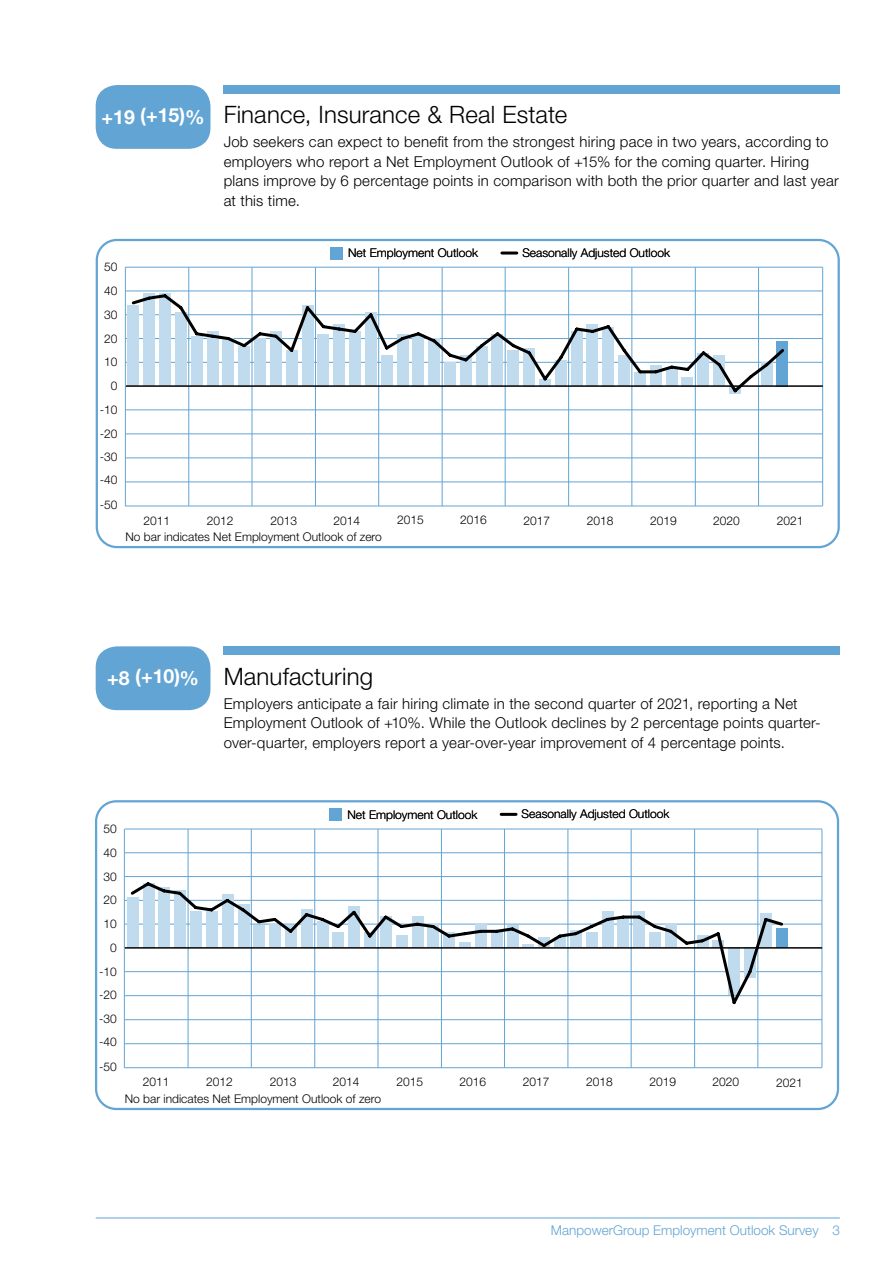
<style>
.page{position:relative;width:893px;height:1263px;background:#fff}
.page>*{position:absolute;margin:0;border:0;box-sizing:border-box;transform-origin:0 0}
.t1{font:300 24px "Helvetica Neue LT Std";letter-spacing:.005em;color:#000}
.t2{font:700 19.5px "Helvetica Neue LT Std";color:#fff}
.t3{font:300 15px/19.5px "Helvetica Neue LT Std";letter-spacing:.015em;color:#000}
.t4{font:300 13.5px "Helvetica Neue LT Std";color:#62a4d3}
.t5{font:300 12px/23.7px "Helvetica Neue LT Std";color:#000}
</style>
<div class="page">
<hr style="left:96px;top:1217px;width:744px;height:1px;background:#62a4d3">
<div style="left:224px;top:85px;width:616px;height:9px;background:#62a4d3"></div>
<div style="left:224px;top:646px;width:616px;height:9px;background:#62a4d3"></div>
<div style="left:96px;top:646px;width:114px;height:64px;background:#62a4d3;border-radius:21px"></div>
<div style="left:96px;top:85px;width:114px;height:64px;background:#62a4d3;border-radius:21px"></div>
<svg style="left:96px;top:239px;width:744px;height:309px"></svg>
<svg style="left:95px;top:800px;width:744px;height:310px"></svg>
<h2 class="t2" style="left:101px;top:103px;width:105px">+19 (+15)%</h2>
<p class="t5" style="left:104px;top:255px;width:15px">50</p>
<p class="t5" style="left:100px;top:279px;width:19px;text-align:right">40<br>30<br>20<br>10<br>0 -10 -20</p>
<p class="t5" style="left:100px;top:445px;width:19px;line-height:23px">-30 -40</p>
<p class="t5" style="left:100px;top:493px;width:19px">-50</p>
<h1 class="t1" style="left:224px;top:100px;width:345px">Finance, Insurance &amp; Real Estate</h1>
<p class="t3" style="left:224px;top:132px;width:617px">Job seekers can expect to benefit from the strongest hiring pace in two years, according to employers who report a Net Employment Outlook of +15% for the coming quarter. Hiring plans improve by 6 percentage points in comparison with both the prior quarter and last year at this time.</p>
<p class="t5" style="left:348px;top:241px;width:132px">Net Employment Outlook</p>
<p class="t5" style="left:522px;top:241px;width:149px">Seasonally Adjusted Outlook</p>
<p class="t5" style="left:143px;top:508px;width:28px">2011</p>
<p class="t5" style="left:207px;top:508px;width:28px">2012</p>
<p class="t5" style="left:270px;top:508px;width:28px">2013</p>
<p class="t5" style="left:334px;top:508px;width:28px">2014</p>
<p class="t5" style="left:397px;top:508px;width:28px">2015</p>
<p class="t5" style="left:460px;top:508px;width:28px">2016</p>
<p class="t5" style="left:523px;top:508px;width:28px">2017</p>
<p class="t5" style="left:587px;top:508px;width:28px">2018</p>
<p class="t5" style="left:650px;top:508px;width:28px">2019</p>
<p class="t5" style="left:713px;top:508px;width:28px">2020</p>
<p class="t5" style="left:777px;top:508px;width:28px">2021</p>
<p class="t5" style="left:126px;top:524px;width:258px">No bar indicates Net Employment Outlook of zero</p>
<h2 class="t2" style="left:107px;top:664px;width:93px">+8 (+10)%</h2>
<p class="t5" style="left:104px;top:816px;width:15px">50</p>
<p class="t5" style="left:99px;top:840px;width:19px;text-align:right">40<br>30<br>20<br>10<br>0 -10 -20</p>
<p class="t5" style="left:99px;top:1007px;width:19px;line-height:23px">-30 -40</p>
<p class="t5" style="left:99px;top:1054px;width:19px">-50</p>
<h1 class="t1" style="left:224px;top:661px;width:151px">Manufacturing</h1>
<p class="t3" style="left:224px;top:693px;width:599px">Employers anticipate a fair hiring climate in the second quarter of 2021, reporting a Net<br>Employment Outlook of +10%. While the Outlook declines by 2 percentage points quarter&shy;over-quarter, employers report a year-over-year improvement of 4 percentage points.</p>
<p class="t5" style="left:347px;top:802px;width:132px">Net Employment Outlook</p>
<p class="t5" style="left:522px;top:802px;width:149px">Seasonally Adjusted Outlook</p>
<p class="t5" style="left:143px;top:1070px;width:28px">2011</p>
<p class="t5" style="left:206px;top:1070px;width:28px">2012</p>
<p class="t5" style="left:270px;top:1070px;width:28px">2013</p>
<p class="t5" style="left:333px;top:1070px;width:28px">2014</p>
<p class="t5" style="left:396px;top:1070px;width:28px">2015</p>
<p class="t5" style="left:459px;top:1070px;width:28px">2016</p>
<p class="t5" style="left:523px;top:1070px;width:28px">2017</p>
<p class="t5" style="left:586px;top:1070px;width:28px">2018</p>
<p class="t5" style="left:649px;top:1070px;width:28px">2019</p>
<p class="t5" style="left:712px;top:1070px;width:28px">2020</p>
<p class="t5" style="left:776px;top:1070px;width:28px">2021</p>
<p class="t5" style="left:125px;top:1086px;width:258px">No bar indicates Net Employment Outlook of zero</p>
<p class="t4" style="left:551px;top:1222px;width:290px">ManpowerGroup Employment Outlook Survey 3</p>
</div>
